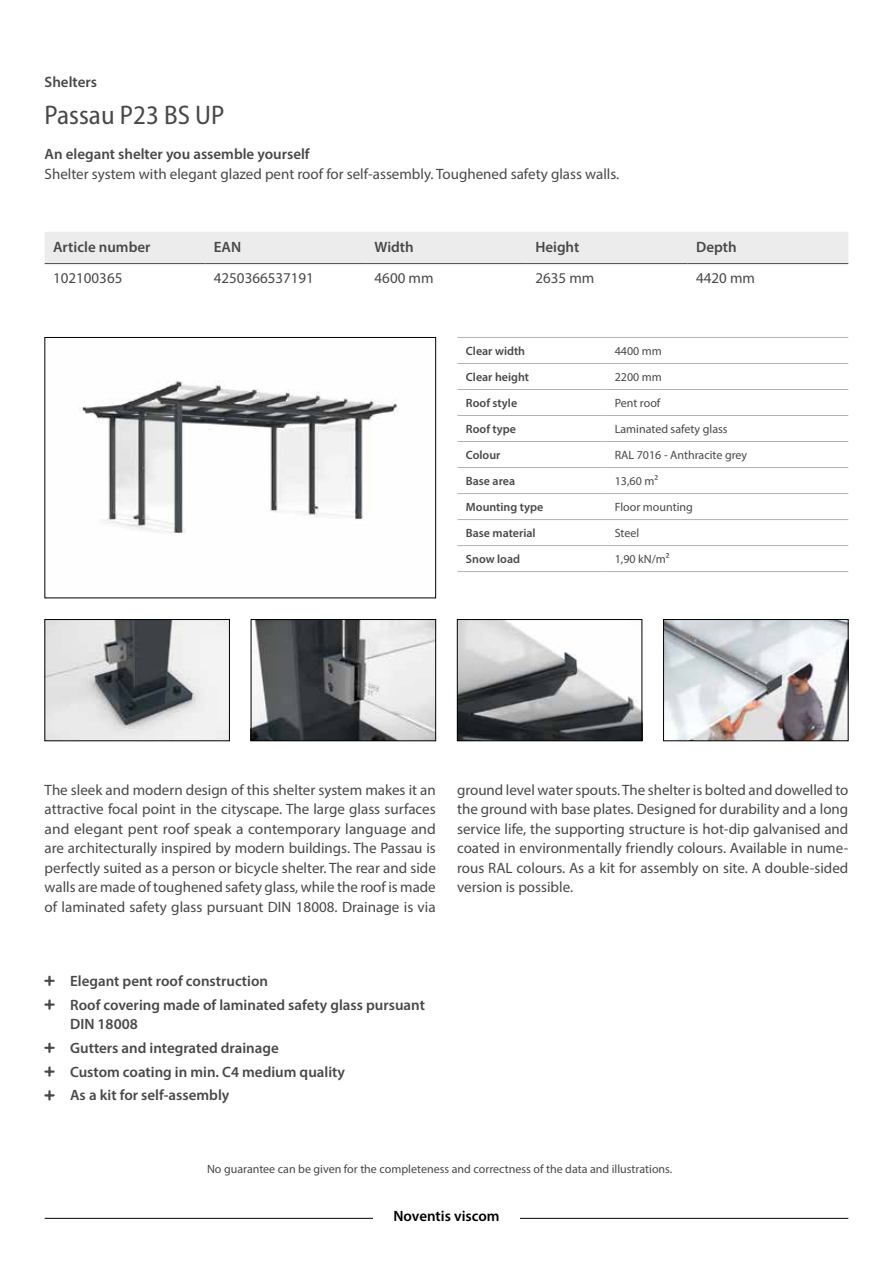
<style>
.page{position:relative;width:893px;height:1263px;background:#fff}
.page>*{position:absolute;margin:0;border:0;box-sizing:border-box;transform-origin:0 0}
.t1{font:semi-condensed 27px "Myriad Pro";color:#474847}
.t2{font:15px/19.5px "Myriad Pro";color:#474847;text-align:justify}
.t3{font:600 15px/23.7px "Myriad Pro";color:#474847}
.t4{font:600 15px "Myriad Pro";color:#000}
.t5{font:12px "Myriad Pro";color:#474847}
.t6{font:600 12px "Myriad Pro";color:#474847}
</style>
<div class="page">
<hr style="left:45px;top:1218px;width:803px;height:1px;background:#000">
<div style="left:373px;top:1210px;width:147px;height:11px;background:#fff"></div>
<hr style="left:457px;top:337px;width:149px;height:1px;background:#b1b4b4">
<hr style="left:606px;top:337px;width:242px;height:1px;background:#b1b4b4">
<hr style="left:457px;top:363px;width:149px;height:1px;background:#b1b4b4">
<hr style="left:606px;top:363px;width:242px;height:1px;background:#b1b4b4">
<hr style="left:457px;top:389px;width:149px;height:1px;background:#b1b4b4">
<hr style="left:606px;top:389px;width:242px;height:1px;background:#b1b4b4">
<hr style="left:457px;top:415px;width:149px;height:1px;background:#b1b4b4">
<hr style="left:606px;top:415px;width:242px;height:1px;background:#b1b4b4">
<hr style="left:457px;top:441px;width:149px;height:1px;background:#b1b4b4">
<hr style="left:606px;top:441px;width:242px;height:1px;background:#b1b4b4">
<hr style="left:457px;top:467px;width:149px;height:1px;background:#b1b4b4">
<hr style="left:606px;top:467px;width:242px;height:1px;background:#b1b4b4">
<hr style="left:457px;top:493px;width:149px;height:1px;background:#b1b4b4">
<hr style="left:606px;top:493px;width:242px;height:1px;background:#b1b4b4">
<hr style="left:457px;top:519px;width:149px;height:1px;background:#b1b4b4">
<hr style="left:606px;top:519px;width:242px;height:1px;background:#b1b4b4">
<hr style="left:457px;top:545px;width:149px;height:1px;background:#b1b4b4">
<hr style="left:606px;top:545px;width:242px;height:1px;background:#b1b4b4">
<hr style="left:457px;top:571px;width:149px;height:1px;background:#b1b4b4">
<hr style="left:606px;top:571px;width:242px;height:1px;background:#b1b4b4">
<img style="left:80px;top:380px;width:318px;height:154px">
<div style="left:45px;top:337px;width:391px;height:261px;border:1px solid #000"></div>
<img style="left:47px;top:621px;width:181px;height:118px">
<div style="left:45px;top:619px;width:185px;height:122px;border:1px solid #000"></div>
<img style="left:253px;top:621px;width:181px;height:118px">
<div style="left:251px;top:619px;width:185px;height:122px;border:1px solid #000"></div>
<img style="left:665px;top:621px;width:181px;height:118px">
<div style="left:663px;top:619px;width:185px;height:122px;border:1px solid #000"></div>
<img style="left:459px;top:621px;width:181px;height:118px">
<div style="left:457px;top:619px;width:185px;height:122px;border:1px solid #000"></div>
<div style="left:45px;top:232px;width:803px;height:31px;background:#ececec"></div>
<hr style="left:45px;top:263px;width:160px;height:1px;background:#474847">
<hr style="left:205px;top:263px;width:161px;height:1px;background:#474847">
<hr style="left:366px;top:263px;width:161px;height:1px;background:#474847">
<hr style="left:527px;top:263px;width:161px;height:1px;background:#474847">
<hr style="left:688px;top:263px;width:160px;height:1px;background:#474847">
<p class="t3" style="left:45px;top:70px;width:54px">Shelters</p>
<h1 class="t1" style="left:45px;top:99px;width:181px">Passau P23 BS UP</h1>
<p class="t3" style="left:45px;top:142px;width:267px">An elegant shelter you assemble yourself</p>
<p class="t2" style="left:45px;top:164px;width:576px">Shelter system with elegant glazed pent roof for self-assembly. Toughened safety glass walls.</p>
<p class="t3" style="left:53px;top:234px;width:99px">Article number</p>
<p class="t3" style="left:214px;top:234px;width:29px">EAN</p>
<p class="t3" style="left:375px;top:234px;width:41px">Width</p>
<p class="t3" style="left:535px;top:234px;width:46px">Height</p>
<p class="t3" style="left:696px;top:234px;width:42px">Depth</p>
<p class="t2" style="left:53px;top:268px;width:71px">102100365</p>
<p class="t2" style="left:214px;top:268px;width:102px">4250366537191</p>
<p class="t2" style="left:375px;top:268px;width:60px">4600 mm</p>
<p class="t2" style="left:535px;top:268px;width:60px">2635 mm</p>
<p class="t2" style="left:696px;top:268px;width:60px">4420 mm</p>
<p class="t6" style="left:466px;top:343px;width:61px">Clear width</p>
<p class="t5" style="left:615px;top:344px;width:49px">4400 mm</p>
<p class="t6" style="left:466px;top:369px;width:65px">Clear height</p>
<p class="t5" style="left:615px;top:370px;width:49px">2200 mm</p>
<p class="t6" style="left:466px;top:395px;width:53px">Roof style</p>
<p class="t5" style="left:615px;top:396px;width:47px">Pent roof</p>
<p class="t6" style="left:466px;top:421px;width:52px">Roof type</p>
<p class="t5" style="left:615px;top:422px;width:114px">Laminated safety glass</p>
<p class="t6" style="left:466px;top:447px;width:36px">Colour</p>
<p class="t5" style="left:615px;top:448px;width:134px">RAL 7016 - Anthracite grey</p>
<p class="t6" style="left:466px;top:473px;width:51px">Base area</p>
<p class="t5" style="left:615px;top:474px;width:45px">13,60 m²</p>
<p class="t6" style="left:466px;top:499px;width:79px">Mounting type</p>
<p class="t5" style="left:615px;top:500px;width:80px">Floor mounting</p>
<p class="t6" style="left:466px;top:525px;width:71px">Base material</p>
<p class="t5" style="left:615px;top:526px;width:26px">Steel</p>
<p class="t6" style="left:466px;top:551px;width:56px">Snow load</p>
<p class="t5" style="left:615px;top:552px;width:56px">1,90 kN/m²</p>
<p class="t2" style="left:45px;top:780px;width:393px">The sleek and modern design of this shelter system makes it an attractive focal point in the cityscape. The large glass surfaces and elegant pent roof speak a contemporary language and are architecturally inspired by modern buildings. The Passau is perfectly suited as a person or bicycle shelter. The rear and side walls are made of toughened safety glass, while the roof is made of laminated safety glass pursuant DIN 18008. Drainage is via</p>
<p class="t2" style="left:457px;top:780px;width:393px">ground level water spouts. The shelter is bolted and dowelled to the ground with base plates. Designed for durability and a long service life, the supporting structure is hot-dip galvanised and coated in environmentally friendly colours. Available in nume&shy;rous RAL colours. As a kit for assembly on site. A double-sided version is possible.</p>
<p class="t3" style="left:70px;top:968px;width:356px">Elegant pent roof construction<br>Roof covering made of laminated safety glass pursuant</p>
<p class="t3" style="left:70px;top:1012px;width:276px">DIN 18008<br>Gutters and integrated drainage<br>Custom coating in min. C4 medium quality<br>As a kit for self-assembly</p>
<p class="t5" style="left:207px;top:1161px;width:467px">No guarantee can be given for the completeness and correctness of the data and illustrations.</p>
<p class="t4" style="left:393px;top:1207px;width:108px">Noventis viscom</p>
</div>
